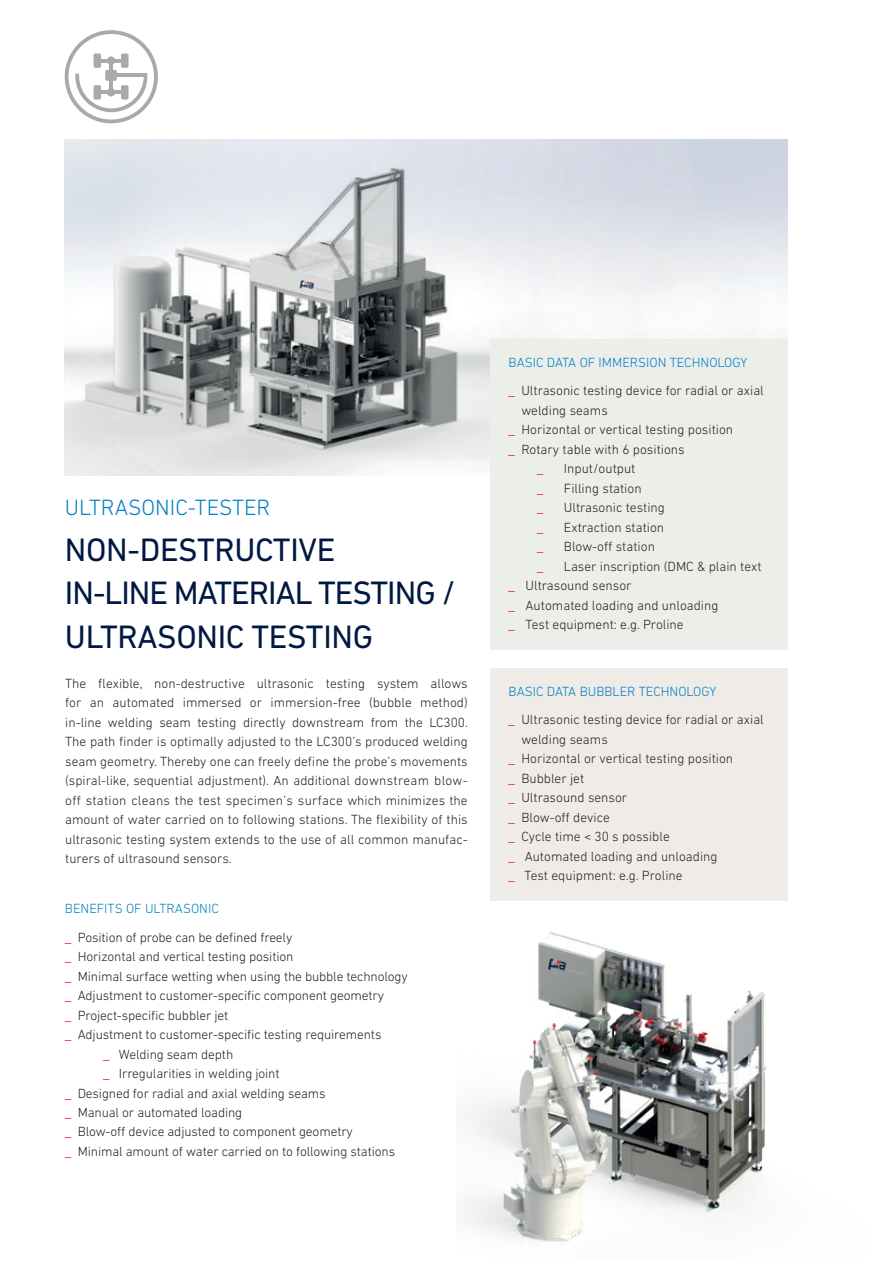
<style>
.page{position:relative;width:893px;height:1263px;background:#fff}
.page>*{position:absolute;margin:0;border:0;box-sizing:border-box;transform-origin:0 0}
.t1{font:33px/43.5px "DIN Next LT Pro";letter-spacing:-.01em;color:#001942}
.t2{font:300 22.5px "DIN Next LT Pro";color:#007fc5}
.t3{font:300 13.5px/19.5px "DIN Next LT Pro";color:#231f20}
.t4{font:300 13.5px "DIN Next LT Pro";color:#007fc5}
.t5{font:13.5px "DIN Next LT Pro";color:#ee1d23}
.s1{color:#0082bc}
.s2{font-weight:400;color:#ee1d23}
.s3{color:#007fc5}
</style>
<div class="page">
<div style="left:65px;top:30px;width:93px;height:93px;border:4px solid #a8a9ad;border-radius:50%"></div>
<div style="left:94px;top:53px;width:7px;height:15px;background:#a8a9ad;border-radius:2px"></div>
<div style="left:121px;top:53px;width:8px;height:15px;background:#a8a9ad;border-radius:2px"></div>
<hr style="left:99px;top:59px;width:27px;height:3px;background:#a8a9ad">
<div style="left:107px;top:56px;width:8px;height:9px;background:#a8a9ad;border-radius:50%"></div>
<hr style="left:109px;top:64px;width:4px;height:27px;background:#a8a9ad">
<div style="left:105px;top:70px;width:12px;height:11px;background:#a8a9ad;border-radius:2px"></div>
<svg style="left:75px;top:74px;width:73px;height:38px"></svg>
<img style="left:65px;top:139px;width:723px;height:336px">
<div style="left:490px;top:339px;width:298px;height:311px;background:#eceeea"></div>
<div style="left:490px;top:668px;width:298px;height:233px;background:#efece8"></div>
<img style="left:457px;top:931px;width:310px;height:311px">
<h2 class="t2" style="left:65px;top:494px;width:207px">ULTRASONIC-TESTER</h2>
<h1 class="t1" style="left:65px;top:527px;width:392px">NON-DESTRUCTIVE<br>IN-LINE MATERIAL TESTING /<br>ULTRASONIC TESTING</h1>
<p class="t3" style="left:65px;top:673px;width:404px;text-align:justify">The flexible, non-destructive ultrasonic testing system allows for an automated immersed or immersion-free (bubble method) in-line welding seam testing directly downstream from the LC300.<br>The path finder is optimally adjusted to the LC300’s produced welding seam geometry. Thereby one can freely define the probe’s movements (spiral-like, sequential adjustment). An additional downstream blow&shy;off station cleans the test specimen’s surface which minimizes the amount of water carried on to following stations. The flexibility of this ultrasonic testing system extends to the use of all common manufac&shy;turers of ultrasound sensors.</p>
<p class="t3" style="left:65px;top:894px;width:229px;line-height:28.5px"><span class="s1">BENEFITS OF ULTRASONIC<br></span><span class="s2">_</span> Position of probe can be defined freely</p>
<p class="t3" style="left:65px;top:946px;width:230px"><span class="s2">_</span> Horizontal and vertical testing position</p>
<p class="t3" style="left:65px;top:966px;width:344px"><span class="s2">_</span> Minimal surface wetting when using the bubble technology</p>
<p class="t3" style="left:65px;top:985px;width:321px"><span class="s2">_</span> Adjustment to customer-specific component geometry</p>
<p class="t3" style="left:65px;top:1005px;width:165px"><span class="s2">_</span> Project-specific bubbler jet</p>
<p class="t3" style="left:65px;top:1024px;width:318px"><span class="s2">_</span> Adjustment to customer-specific testing requirements</p>
<p class="t3" style="left:103px;top:1044px;width:132px"><span class="s2">_</span> Welding seam depth</p>
<p class="t3" style="left:103px;top:1063px;width:178px"><span class="s2">_</span> Irregularities in welding joint</p>
<p class="t3" style="left:65px;top:1083px;width:262px"><span class="s2">_</span> Designed for radial and axial welding seams</p>
<p class="t3" style="left:65px;top:1102px;width:179px"><span class="s2">_</span> Manual or automated loading</p>
<p class="t3" style="left:65px;top:1122px;width:289px"><span class="s2">_</span> Blow-off device adjusted to component geometry</p>
<p class="t3" style="left:65px;top:1141px;width:332px"><span class="s2">_</span> Minimal amount of water carried on to following stations</p>
<p class="t4" style="left:509px;top:355px;width:240px">BASIC DATA OF IMMERSION TECHNOLOGY</p>
<p class="t3" style="left:509px;top:381px;width:257px"><span class="s2">_</span> Ultrasonic testing device for radial or axial</p>
<p class="t3" style="left:521px;top:400px;width:88px">welding seams</p>
<p class="t3" style="left:509px;top:420px;width:226px"><span class="s2">_</span> Horizontal or vertical testing position</p>
<p class="t3" style="left:509px;top:439px;width:178px"><span class="s2">_</span> Rotary table with 6 positions</p>
<p class="t5" style="left:537px;top:461px;width:8px">_</p>
<p class="t3" style="left:564px;top:459px;width:73px">Input/output</p>
<p class="t5" style="left:537px;top:480px;width:8px">_</p>
<p class="t3" style="left:564px;top:478px;width:79px">Filling station</p>
<p class="t5" style="left:537px;top:500px;width:8px">_</p>
<p class="t3" style="left:564px;top:498px;width:103px">Ultrasonic testing</p>
<p class="t5" style="left:537px;top:519px;width:8px">_</p>
<p class="t3" style="left:564px;top:517px;width:102px">Extraction station</p>
<p class="t5" style="left:537px;top:539px;width:8px">_</p>
<p class="t3" style="left:564px;top:537px;width:93px">Blow-off station</p>
<p class="t3" style="left:509px;top:556px;width:254px;text-indent:55px">Laser inscription (DMC &amp; plain text <span class="s2">_</span> Ultrasound sensor<br><span class="s2">_</span> Automated loading and unloading<br><span class="s2">_</span> Test equipment: e.g. Proline</p>
<p class="t5" style="left:537px;top:558px;width:8px">_</p>
<p class="t3" style="left:509px;top:677px;width:257px;line-height:28px"><span class="s3">BASIC DATA BUBBLER TECHNOLOGY<br></span><span class="s2">_</span> Ultrasonic testing device for radial or axial</p>
<p class="t3" style="left:509px;top:729px;width:226px;text-indent:13px">welding seams<br><span class="s2">_</span> Horizontal or vertical testing position <span class="s2">_</span> Bubbler jet<br><span class="s2">_</span> Ultrasound sensor<br><span class="s2">_</span> Blow-off device<br><span class="s2">_</span> Cycle time &lt; 30 s possible<br><span class="s2">_</span> Automated loading and unloading<br><span class="s2">_</span> Test equipment: e.g. Proline</p>
</div>
